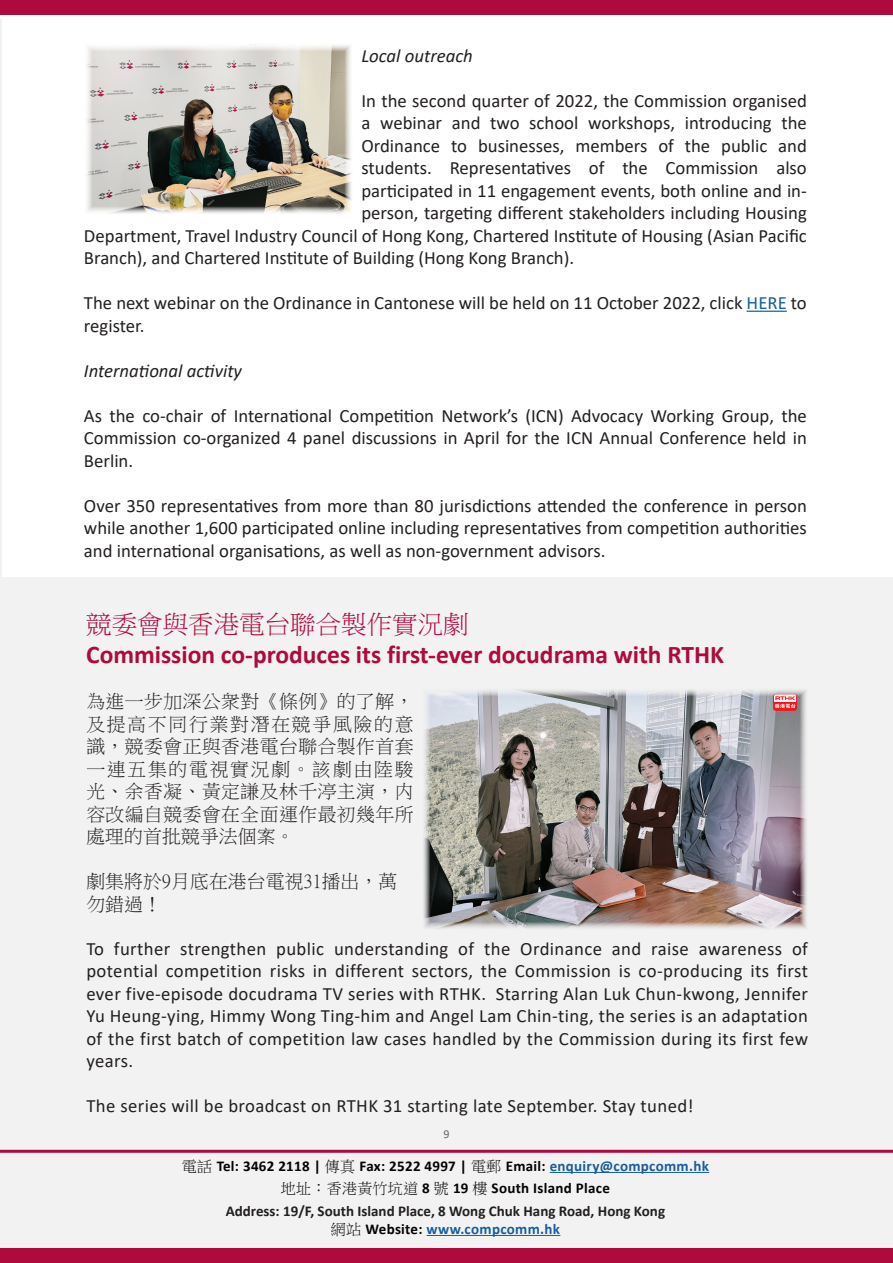
<style>
.page{position:relative;width:893px;height:1263px;background:#fff}
.page>*{position:absolute;margin:0;border:0;box-sizing:border-box;transform-origin:0 0}
.t1{font:700 25.5px "Calibri";color:#af0a3d}
.t2{font:25.5px "P Ming Li U";color:#af0a3d}
.t3{font:18.75px/22.5px "Calibri";color:#231f20;text-align:justify}
.t4{font:18.75px/22.5px "P Ming Li U";letter-spacing:.03em;color:#231f20;text-align:justify}
.t5{font:18.75px "Calibri";letter-spacing:.02em;color:#231f20}
.t6{font:italic 18.75px "Calibri";color:#231f20}
.t7{font:18.75px/22.5px "P Ming Li U";letter-spacing:.01em;color:#231f20}
.t8{font:700 15px "Calibri";letter-spacing:.02em;color:#030303}
.t9{font:700 15px "Calibri";color:#231f20}
.t10{font:700 15px "Calibri";letter-spacing:.02em;color:#175d9e}
.t11{font:12px "Calibri";color:#63656a}
.s1{color:#175d9e}
.s2{font-family:"P Ming Li U";font-weight:400}
.s3{font-family:"P Ming Li U";font-weight:400;color:#030303}
.s4{color:#030303}
</style>
<div class="page">
<hr style="left:0;top:19px;width:1px;height:638px;background:#f2f2f2">
<div style="left:0;top:577px;width:893px;height:673px;background:#f2f2f2"></div>
<div style="left:0;top:1248px;width:893px;height:15px;background:#af0a3d"></div>
<hr style="left:550px;top:1172px;width:159px;height:1px;background:#175d9e">
<hr style="left:427px;top:1235px;width:133px;height:1px;background:#175d9e">
<hr style="left:0;top:1150px;width:893px;height:3px;background:#af0a3d">
<div style="left:0;top:0;width:893px;height:15px;background:#af0a3d"></div>
<img style="left:423px;top:689px;width:384px;height:240px">
<hr style="left:747px;top:311px;width:40px;height:1px;background:#175d9e">
<img style="left:86px;top:44px;width:266px;height:169px">
<p class="t6" style="left:361px;top:42px;width:113px">Local outreach</p>
<p class="t3" style="left:361px;top:89px;width:447px">In the second quarter of 2022, the Commission organised</p>
<p class="t3" style="left:361px;top:111px;width:447px">a webinar and two school workshops, introducing the</p>
<p class="t3" style="left:361px;top:134px;width:447px">Ordinance to businesses, members of the public and</p>
<p class="t3" style="left:361px;top:156px;width:447px">students. Representatives of the Commission also</p>
<p class="t3" style="left:361px;top:179px;width:447px">participated in 11 engagement events, both online and in-</p>
<p class="t3" style="left:361px;top:201px;width:447px">person, targeting different stakeholders including Housing</p>
<p class="t3" style="left:84px;top:224px;width:724px">Department, Travel Industry Council of Hong Kong, Chartered Institute of Housing (Asian Pacific</p>
<p class="t3" style="left:84px;top:246px;width:492px">Branch), and Chartered Institute of Building (Hong Kong Branch).</p>
<p class="t3" style="left:84px;top:291px;width:724px">The next webinar on the Ordinance in Cantonese will be held on 11 October 2022, click <span class="s1">HERE</span> to register.</p>
<p class="t6" style="left:84px;top:357px;width:159px">International activity</p>
<p class="t3" style="left:84px;top:404px;width:724px">As the co-chair of International Competition Network’s (ICN) Advocacy Working Group, the Commission co-organized 4 panel discussions in April for the ICN Annual Conference held in Berlin.</p>
<p class="t3" style="left:84px;top:494px;width:724px">Over 350 representatives from more than 80 jurisdictions attended the conference in person while another 1,600 participated online including representatives from competition authorities and international organisations, as well as non-government advisors.</p>
<p class="t2" style="left:86px;top:611px;width:384px">競委會與香港電台聯合製作實況劇</p>
<p class="t1" style="left:86px;top:636px;width:639px">Commission co-produces its first-ever docudrama with RTHK</p>
<p class="t4" style="left:86px;top:690px;width:329px">為進一步加深公衆對《條例》的了解，及提高不同行業對潛在競爭風險的意識，競委會正與香港電台聯合製作首套一連五集的電視實況劇。該劇由陸駿光、余香凝、黃定謙及林千渟主演，内容改編自競委會在全面運作最初幾年所處理的首批競爭法個案。</p>
<p class="t7" style="left:86px;top:870px;width:312px">劇集將於9月底在港台電視31播出，萬勿錯過！</p>
<p class="t3" style="left:86px;top:937px;width:723px">To further strengthen public understanding of the Ordinance and raise awareness of potential competition risks in different sectors, the Commission is co-producing its first ever five-episode docudrama TV series with RTHK. Starring Alan Luk Chun-kwong, Jennifer Yu Heung-ying, Himmy Wong Ting-him and Angel Lam Chin-ting, the series is an adaptation of the first batch of competition law cases handled by the Commission during its first few years.</p>
<p class="t5" style="left:86px;top:1093px;width:609px">The series will be broadcast on RTHK 31 starting late September. Stay tuned!</p>
<p class="t11" style="left:443px;top:1125px;width:8px">9</p>
<p class="t8" style="left:182px;top:1155px;width:529px"><span class="s2">電話</span> Tel: 3462 2118 | <span class="s2">傳真</span> Fax: 2522 4997 | <span class="s2">電郵</span> Email: <span class="s1">enquiry@compcomm.hk</span></p>
<p class="t8" style="left:281px;top:1178px;width:331px"><span class="s2">地址：香港黃竹坑道</span> 8 <span class="s2">號</span> 19 <span class="s2">樓</span> South Island Place</p>
<p class="t9" style="left:226px;top:1200px;width:441px">Address: 19/F, South Island Place, 8 Wong Chuk Hang Road, Hong Kong</p>
<p class="t10" style="left:331px;top:1218px;width:231px"><span class="s3">網站</span> <span class="s4">Website:</span> www.compcomm.hk</p>
</div>
